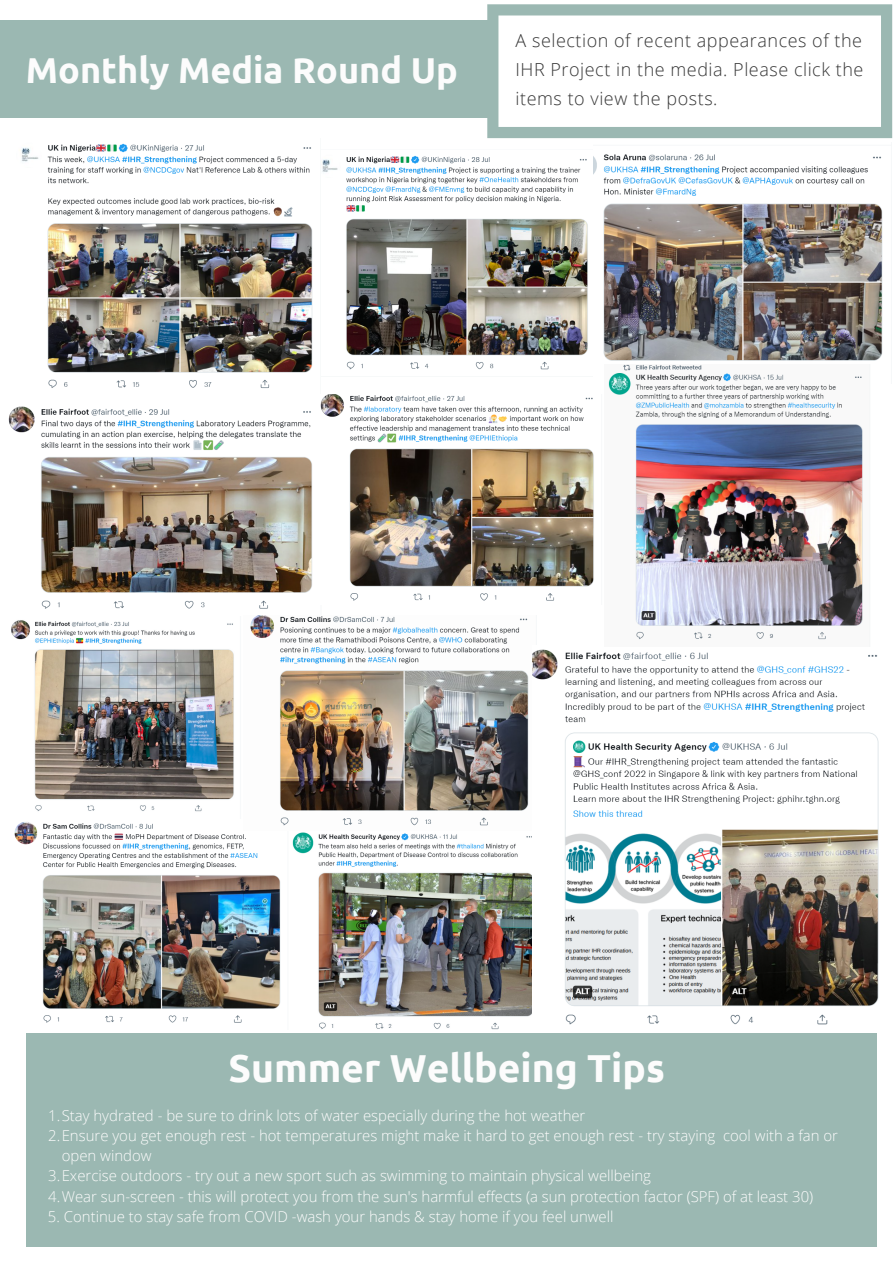
<style>
.page{position:relative;width:893px;height:1264px;background:#fff}
.page>*{position:absolute;margin:0;border:0;box-sizing:border-box;transform-origin:0 0}
.t1{font:700 39px "Ubuntu";color:#fcfcfc}
.t2{font:700 36px "Ubuntu";color:#fcfcfc}
.t3{font:300 18px/29.2px "Open Sans";letter-spacing:.03em;color:#373737;text-align:justify}
.t4{font:300 15px "Open Sans";color:#fcfcfc}
</style>
<div class="page">
<div style="left:0;top:20px;width:487px;height:98px;background:#9bb8b2"></div>
<svg style="left:487px;top:4px;width:405px;height:134px"></svg>
<div style="left:26px;top:1033px;width:850px;height:213px;background:#9bb8b2"></div>
<img style="left:8px;top:406px;width:304px;height:203px">
<img style="left:322px;top:155px;width:266px;height:215px">
<img style="left:21px;top:143px;width:292px;height:245px">
<img style="left:320px;top:394px;width:274px;height:207px">
<img style="left:593px;top:154px;width:290px;height:207px">
<img style="left:11px;top:620px;width:223px;height:192px">
<img style="left:292px;top:832px;width:240px;height:197px">
<img style="left:14px;top:822px;width:267px;height:201px">
<img style="left:243px;top:615px;width:290px;height:215px">
<img style="left:533px;top:649px;width:346px;height:376px">
<img style="left:608px;top:364px;width:255px;height:276px">
<h2 class="t2" style="left:26px;top:49px;width:433px">Monthly Media Round Up</h2>
<p class="t3" style="left:515px;top:25px;width:349px">A selection of recent appearances of the IHR Project in the media. Please click the items to view the posts.</p>
<h1 class="t1" style="left:228px;top:1045px;width:438px">Summer Wellbeing Tips</h1>
<p class="t4" style="left:48px;top:1104px;width:538px">1.Stay hydrated - be sure to drink lots of water especially during the hot weather</p>
<p class="t4" style="left:48px;top:1124px;width:791px">2.Ensure you get enough rest - hot temperatures might make it hard to get enough rest - try staying cool with a fan or</p>
<p class="t4" style="left:62px;top:1145px;width:91px">open window</p>
<p class="t4" style="left:48px;top:1165px;width:604px">3.Exercise outdoors - try out a new sport such as swimming to maintain physical wellbeing</p>
<p class="t4" style="left:48px;top:1185px;width:766px">4.Wear sun-screen - this will protect you from the sun's harmful effects (a sun protection factor (SPF) of at least 30)</p>
<p class="t4" style="left:48px;top:1205px;width:567px">5. Continue to stay safe from COVID -wash your hands &amp; stay home if you feel unwell</p>
</div>
